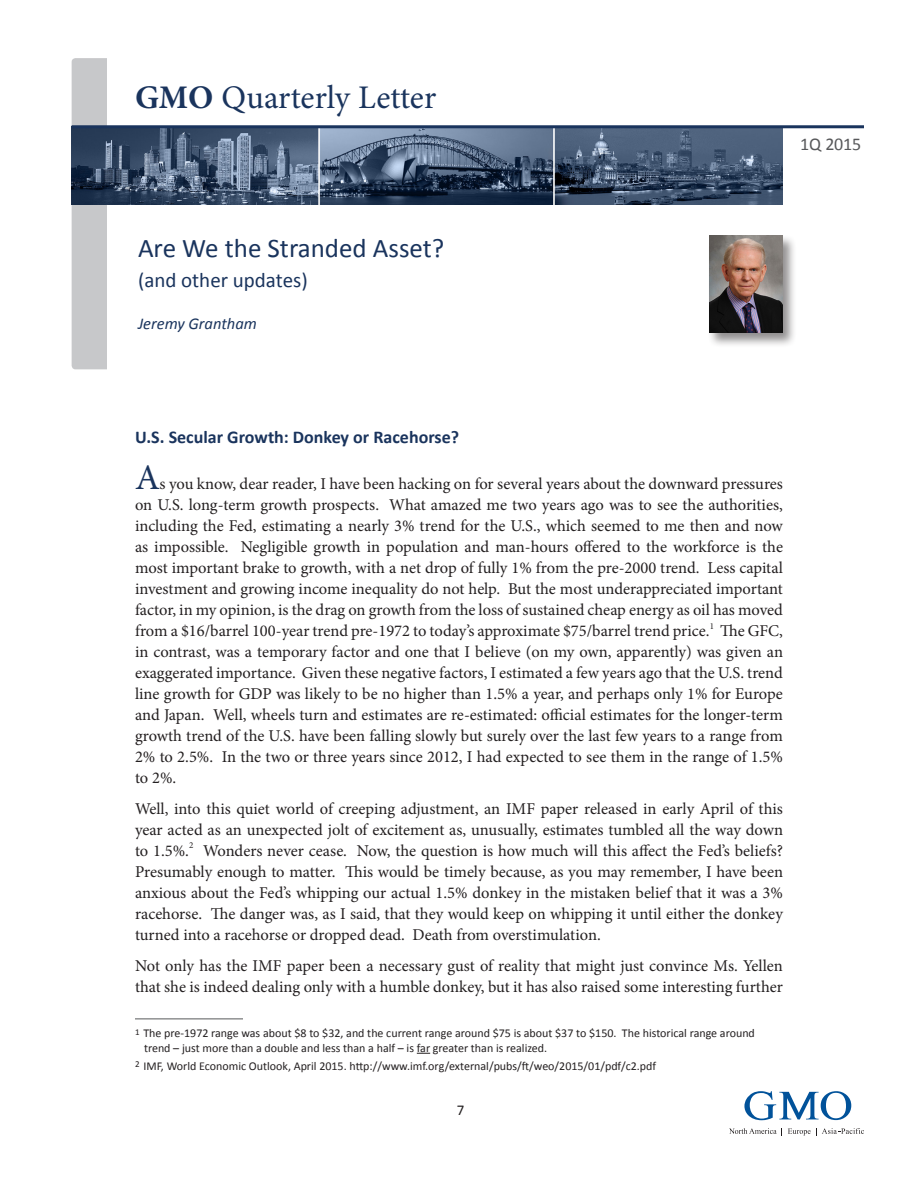
<style>
.page{position:relative;width:918px;height:1188px;background:#fff}
.page>*{position:absolute;margin:0;border:0;box-sizing:border-box;transform-origin:0 0}
.t1{font:33px "Minion Pro";color:#1a345d}
.t2{font:27px "Calibri";color:#1a345d}
.t3{font:21px "Calibri";color:#1a345d}
.subhead{font:700 18px "Calibri";color:#1a345d}
.t4{font:18px "Calibri";letter-spacing:-.01em;color:#57585a}
.body_text{font:16.5px/21px "Minion Pro";color:#231f20;text-align:justify}
.t5{font:italic 16.5px "Calibri";color:#1a345d}
.t6{font:15px "Calibri";color:#231f20}
.footnotes{font:12px/14.4px "Calibri";color:#231f20}
.body_text-2{font:9px "Minion Pro";color:#231f20}
.s1{font-weight:700}
.s2{font-size:36px;color:#1a345d}
</style>
<div class="page">
<svg style="left:744px;top:1091px;width:107px;height:29px"></svg>
<svg style="left:729px;top:1128px;width:53px;height:8px"></svg>
<svg style="left:788px;top:1128px;width:76px;height:8px"></svg>
<div style="left:72px;top:58px;width:50px;height:311px;background:#c7c8ca;border-radius:4px"></div>
<div style="left:108px;top:44px;width:25px;height:345px;background:#fff"></div>
<img style="left:71px;top:126px;width:711px;height:79px">
<hr style="left:72px;top:125px;width:792px;height:3px;background:#1a345d">
<div style="left:708px;top:234px;width:89px;height:113px;background:#231f20;opacity:.5"></div>
<img style="left:709px;top:236px;width:73px;height:97px">
<hr style="left:135px;top:1019px;width:108px;height:1px;background:#57585a">
<svg style="left:417px;top:1053px;width:13px;height:1px"></svg>
<h1 class="t1" style="left:135px;top:76px;width:303px"><span class="s1">GMO</span> Quarterly Letter</h1>
<p class="t2" style="left:138px;top:231px;width:308px">Are We the Stranded Asset?</p>
<p class="t3" style="left:138px;top:267px;width:171px">(and other updates)</p>
<p class="t5" style="left:138px;top:312px;width:120px">Jeremy Grantham</p>
<p class="t4" style="left:800px;top:133px;width:63px">1Q 2015</p>
<p class="subhead" style="left:135px;top:425px;width:326px">U.S. Secular Growth: Donkey or Racehorse?</p>
<p class="body_text" style="left:135px;top:473px;width:650px"><span class="s2">A</span>s you know, dear reader, I have been hacking on for several years about the downward pressures on U.S. long-term growth prospects. What amazed me two years ago was to see the authorities, including the Fed, estimating a nearly 3% trend for the U.S., which seemed to me then and now as impossible. Negligible growth in population and man-hours offered to the workforce is the most important brake to growth, with a net drop of fully 1% from the pre-2000 trend. Less capital investment and growing income inequality do not help. But the most underappreciated important factor, in my opinion, is the drag on growth from the loss of sustained cheap energy as oil has moved from a $16/barrel 100-year trend pre-1972 to today’s approximate $75/barrel trend price.</p>
<p class="body_text-2" style="left:710px;top:620px;width:6px">1</p>
<p class="body_text" style="left:135px;top:620px;width:650px;text-indent:585px">The GFC, in contrast, was a temporary factor and one that I believe (on my own, apparently) was given an exaggerated importance. Given these negative factors, I estimated a few years ago that the U.S. trend line growth for GDP was likely to be no higher than 1.5% a year, and perhaps only 1% for Europe and Japan. Well, wheels turn and estimates are re-estimated: official estimates for the longer-term growth trend of the U.S. have been falling slowly but surely over the last few years to a range from 2% to 2.5%. In the two or three years since 2012, I had expected to see them in the range of 1.5% to 2%.</p>
<p class="body_text" style="left:135px;top:798px;width:650px">Well, into this quiet world of creeping adjustment, an IMF paper released in early April of this year acted as an unexpected jolt of excitement as, unusually, estimates tumbled all the way down to 1.5%.</p>
<p class="body_text-2" style="left:189px;top:840px;width:6px">2</p>
<p class="body_text" style="left:135px;top:840px;width:650px;text-indent:68px">Wonders never cease. Now, the question is how much will this affect the Fed’s beliefs?<br>Presumably enough to matter. This would be timely because, as you may remember, I have been anxious about the Fed’s whipping our actual 1.5% donkey in the mistaken belief that it was a 3% racehorse. The danger was, as I said, that they would keep on whipping it until either the donkey turned into a racehorse or dropped dead. Death from overstimulation.</p>
<p class="body_text" style="left:135px;top:955px;width:650px">Not only has the IMF paper been a necessary gust of reality that might just convince Ms. Yellen that she is indeed dealing only with a humble donkey, but it has also raised some interesting further</p>
<p class="footnotes" style="left:144px;top:1026px;width:612px;text-indent:-9px"><sup>1</sup> The pre-1972 range was about $8 to $32, and the current range around $75 is about $37 to $150. The historical range around trend – just more than a double and less than a half – is far greater than is realized.</p>
<p class="footnotes" style="left:135px;top:1059px;width:523px"><sup>2</sup> IMF, World Economic Outlook, April 2015. http://www.imf.org/external/pubs/ft/weo/2015/01/pdf/c2.pdf</p>
<p class="t6" style="left:457px;top:1101px;width:9px">7</p>
</div>
